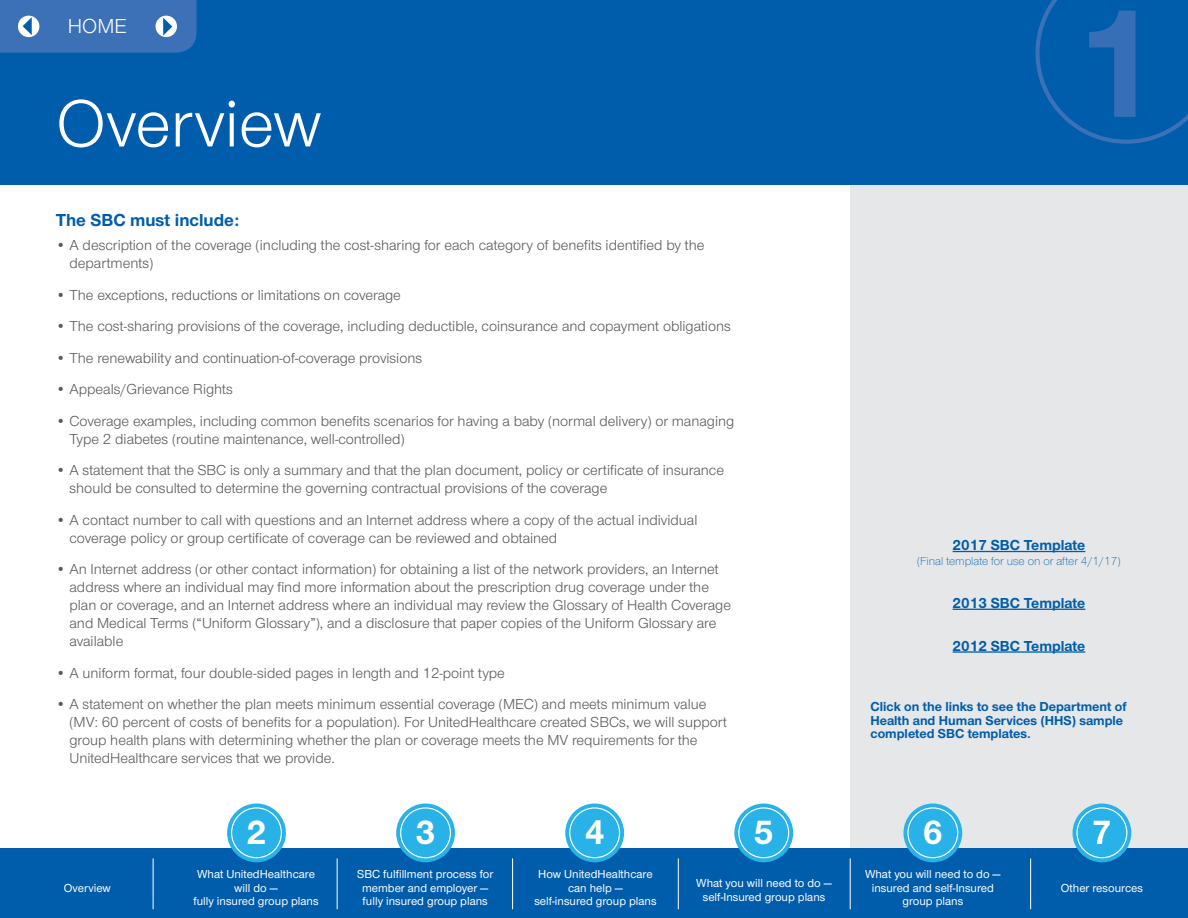
<style>
.page{position:relative;width:1188px;height:918px;background:#fff}
.page>*{position:absolute;margin:0;border:0;box-sizing:border-box;transform-origin:0 0}
.t1{font:700 156px "UHC Sans";color:#376fb7}
.t2{font:69px "UHC Sans";color:#fff}
.t3{font:700 34.95px "UHC Sans";color:#fff}
.t4{font:21px "UHC Sans";color:#fff}
.t5{font:700 18px "UHC Sans";color:#005dac}
.t6{font:15px/18px "UHC Sans";color:#58595b}
.t7{font:700 15px "UHC Sans";color:#005dac}
.t8{font:700 13.5px/13.5px "UHC Sans";color:#005dac}
.t9{font:500 12px/13.5px "UHC Sans";color:#fff;text-align:center}
.t10{font:300 12px "UHC Sans";color:#005dac}
</style>
<div class="page">
<div style="left:850px;top:150px;width:338px;height:716px;background:#e6e7e8"></div>
<div style="left:0;top:0;width:1188px;height:185px;background:#005dac"></div>
<div style="left:0;top:849px;width:1188px;height:69px;background:#005dac"></div>
<div style="left:227px;top:804px;width:59px;height:58px;background:#29b2e7;border-radius:50%"></div>
<div style="left:231px;top:807px;width:51px;height:51px;border:1px solid #fff;border-radius:50%"></div>
<svg style="left:1035px;top:0;width:153px;height:144px"></svg>
<div style="left:1073px;top:804px;width:58px;height:58px;background:#29b2e7;border-radius:50%"></div>
<div style="left:1076px;top:807px;width:51px;height:51px;border:1px solid #fff;border-radius:50%"></div>
<div style="left:903px;top:804px;width:59px;height:58px;background:#29b2e7;border-radius:50%"></div>
<div style="left:907px;top:807px;width:51px;height:51px;border:1px solid #fff;border-radius:50%"></div>
<div style="left:734px;top:804px;width:59px;height:58px;background:#29b2e7;border-radius:50%"></div>
<div style="left:738px;top:807px;width:51px;height:51px;border:1px solid #fff;border-radius:50%"></div>
<div style="left:565px;top:804px;width:59px;height:58px;background:#29b2e7;border-radius:50%"></div>
<div style="left:569px;top:807px;width:51px;height:51px;border:1px solid #fff;border-radius:50%"></div>
<div style="left:396px;top:804px;width:59px;height:58px;background:#29b2e7;border-radius:50%"></div>
<div style="left:400px;top:807px;width:51px;height:51px;border:1px solid #fff;border-radius:50%"></div>
<hr style="left:153px;top:859px;width:1px;height:50px;background:#fff">
<hr style="left:337px;top:859px;width:1px;height:50px;background:#fff">
<hr style="left:512px;top:859px;width:1px;height:50px;background:#fff">
<hr style="left:678px;top:859px;width:1px;height:50px;background:#fff">
<hr style="left:850px;top:859px;width:1px;height:50px;background:#fff">
<hr style="left:1030px;top:859px;width:1px;height:50px;background:#fff">
<svg style="left:0;top:0;width:197px;height:53px;background:#4478bb"></svg>
<hr style="left:953px;top:551px;width:132px;height:1px;background:#005dac">
<hr style="left:953px;top:609px;width:132px;height:1px;background:#005dac">
<hr style="left:953px;top:651px;width:132px;height:2px;background:#005dac">
<h3 class="t4" style="left:68px;top:13px;width:60px">HOME</h3>
<h2 class="t2" style="left:56px;top:79px;width:267px">Overview</h2>
<h1 class="t1" style="left:1073px;top:-40px;width:91px">1</h1>
<p class="t5" style="left:56px;top:208px;width:185px">The SBC must include:</p>
<p class="t6" style="left:69px;top:236px;width:636px;text-indent:-14px">• A description of the coverage (including the cost-sharing for each category of benefits identified by the departments)</p>
<p class="t6" style="left:56px;top:286px;width:347px">• The exceptions, reductions or limitations on coverage</p>
<p class="t6" style="left:56px;top:317px;width:677px">• The cost-sharing provisions of the coverage, including deductible, coinsurance and copayment obligations</p>
<p class="t6" style="left:56px;top:349px;width:368px">• The renewability and continuation-of-coverage provisions</p>
<p class="t6" style="left:56px;top:380px;width:179px">• Appeals/Grievance Rights</p>
<p class="t6" style="left:69px;top:412px;width:666px;text-indent:-14px">• Coverage examples, including common benefits scenarios for having a baby (normal delivery) or managing<br>Type 2 diabetes (routine maintenance, well-controlled)</p>
<p class="t6" style="left:69px;top:461px;width:656px;text-indent:-14px">• A statement that the SBC is only a summary and that the plan document, policy or certificate of insurance should be consulted to determine the governing contractual provisions of the coverage</p>
<p class="t6" style="left:69px;top:511px;width:629px;text-indent:-14px">• A contact number to call with questions and an Internet address where a copy of the actual individual coverage policy or group certificate of coverage can be reviewed and obtained</p>
<p class="t6" style="left:69px;top:560px;width:663px;text-indent:-14px">• An Internet address (or other contact information) for obtaining a list of the network providers, an Internet address where an individual may find more information about the prescription drug coverage under the plan or coverage, and an Internet address where an individual may review the Glossary of Health Coverage and Medical Terms (“Uniform Glossary”), and a disclosure that paper copies of the Uniform Glossary are available</p>
<p class="t6" style="left:56px;top:664px;width:451px">• A uniform format, four double-sided pages in length and 12-point type</p>
<p class="t6" style="left:69px;top:695px;width:659px;text-indent:-14px">• A statement on whether the plan meets minimum essential coverage (MEC) and meets minimum value (MV: 60 percent of costs of benefits for a population). For UnitedHealthcare created SBCs, we will support group health plans with determining whether the plan or coverage meets the MV requirements for the UnitedHealthcare services that we provide.</p>
<p class="t7" style="left:953px;top:535px;width:134px">2017 SBC Template</p>
<p class="t10" style="left:917px;top:553px;width:205px">(Final template for use on or after 4/1/17)</p>
<p class="t7" style="left:953px;top:593px;width:134px">2013 SBC Template</p>
<p class="t7" style="left:953px;top:635px;width:134px">2012 SBC Template</p>
<p class="t8" style="left:871px;top:699px;width:258px">Click on the links to see the Department of<br>Health and Human Services (HHS) sample completed SBC templates.</p>
<h3 class="t3" style="left:246px;top:809px;width:21px">2</h3>
<h3 class="t3" style="left:416px;top:809px;width:21px">3</h3>
<h3 class="t3" style="left:585px;top:809px;width:21px">4</h3>
<h3 class="t3" style="left:754px;top:809px;width:21px">5</h3>
<h3 class="t3" style="left:923px;top:809px;width:21px">6</h3>
<h3 class="t3" style="left:1092px;top:809px;width:21px">7</h3>
<p class="t9" style="left:64px;top:881px;width:48px">Overview</p>
<p class="t9" style="left:193px;top:867px;width:127px">What UnitedHealthcare will do —<br>fully insured group plans</p>
<p class="t9" style="left:357px;top:867px;width:138px">SBC fulfillment process for member and employer — fully insured group plans</p>
<p class="t9" style="left:534px;top:867px;width:124px">How UnitedHealthcare can help —<br>self-insured group plans</p>
<p class="t9" style="left:696px;top:876px;width:137px">What you will need to do — self-Insured group plans</p>
<p class="t9" style="left:865px;top:867px;width:137px">What you will need to do — insured and self-Insured group plans</p>
<p class="t9" style="left:1061px;top:881px;width:84px">Other resources</p>
</div>
